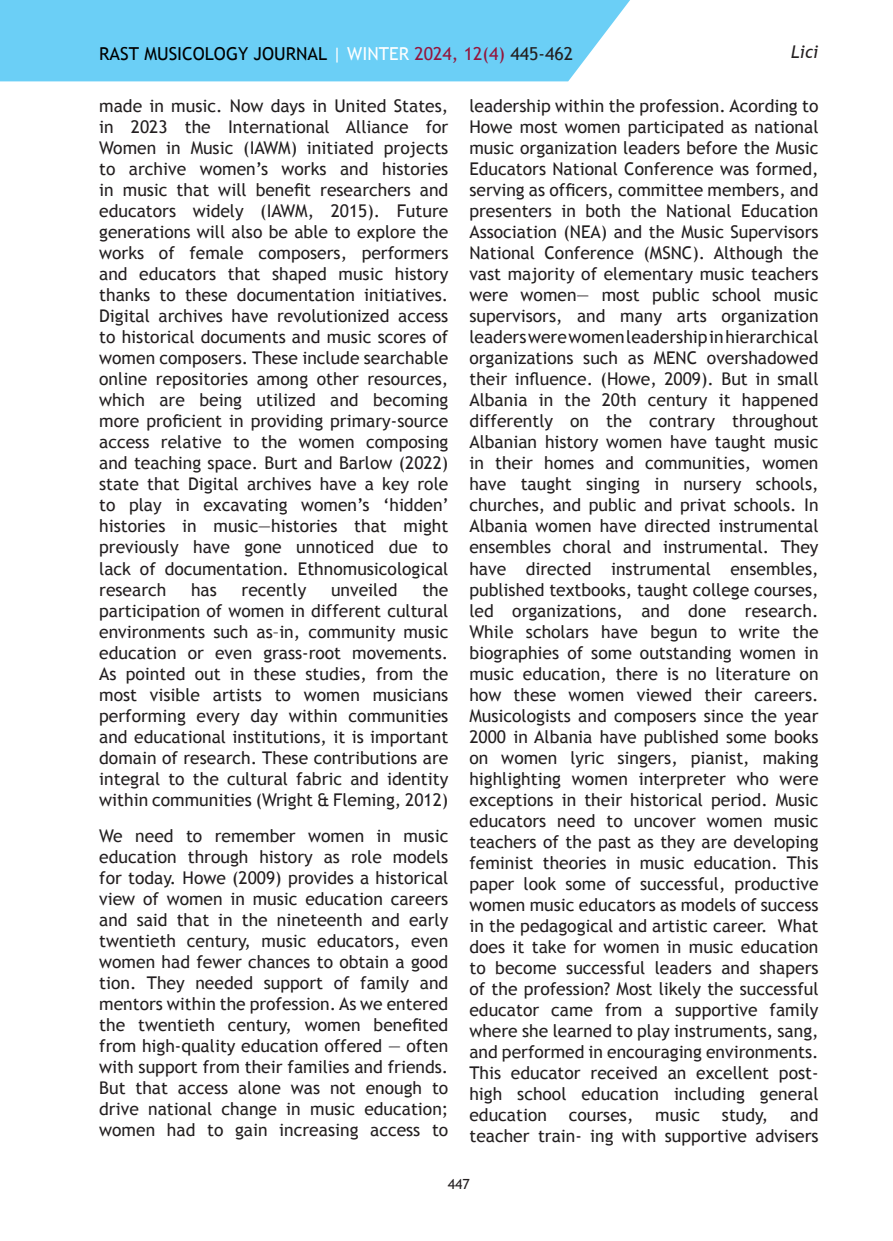
<style>
.page{position:relative;width:893px;height:1241px;background:#fff}
.page>*{position:absolute;margin:0;border:0;box-sizing:border-box;transform-origin:0 0}
.t1{font:17.85px "Trebuchet MS";color:#000}
.Metin_-_Gövde{font:17.5px/21px "Trebuchet MS";color:#231f20;text-align:justify}
.t2{font:italic 17.5px "Trebuchet MS";color:#231f20}
.t3{font:14px "Trebuchet MS";color:#231f20}
.s1{color:#fff}
.s2{color:#94163d}
.s3{color:#231f20}
</style>
<div class="page">
<div style="left:0;top:0;width:630px;height:81px;background:#6bcff6"></div>
<p class="t2" style="left:791px;top:41px;width:29px">Lici</p>
<p class="t1" style="left:99px;top:43px;width:475px">RAST MUSICOLOGY JOURNAL <span class="s1">| WINTER</span> <span class="s2">2024, 12(4)</span> <span class="s3">445-462</span></p>
<p class="Metin_-_Gövde" style="left:99px;top:96px;width:351px">made in music. Now days in United States, in 2023 the International Alliance for Women in Music (IAWM) initiated projects to archive women’s works and histories in music that will benefit researchers and educators widely (IAWM, 2015). Future generations will also be able to explore the works of female composers, performers and educators that shaped music history thanks to these documentation initiatives.<br>Digital archives have revolutionized access to historical documents and music scores of women composers. These include searchable online repositories among other resources, which are being utilized and becoming more proficient in providing primary-source access relative to the women composing and teaching space. Burt and Barlow (2022) state that Digital archives have a key role to play in excavating women’s ‘hidden’ histories in music—histories that might previously have gone unnoticed due to lack of documentation. Ethnomusicological research</p>
<p class="Metin_-_Gövde" style="left:469px;top:96px;width:351px">leadership within the profession. Acording to Howe most women participated as national music organization leaders before the Music Educators National Conference was formed, serving as officers, committee members, and presenters in both the National Education Association (NEA) and the Music Supervisors National Conference (MSNC). Although the vast majority of elementary music teachers were women— most public school music supervisors, and many arts organization leaders were women leadership in hierarchical organizations such as MENC overshadowed their influence. (Howe, 2009). But in small Albania in the 20th century it happened differently on the contrary throughout Albanian history women have taught music in their homes and communities, women have taught singing in nursery schools, churches, and public and privat schools. In Albania women have directed instrumental ensembles choral and instrumental. They have directed instrumental ensembles, published textbooks, taught college courses, led organizations, and done research.<br>While scholars have begun to write the biographies of some outstanding women in music education, there is no literature on how these women viewed their careers.<br>Musicologists and composers since the year 2000 in Albania have published some books on women lyric singers, pianist, making highlighting women interpreter who were exceptions in their historical period. Music educators need to uncover women music teachers of the past as they are developing feminist theories in music education. This paper look some of successful, productive women music educators as models of success in the pedagogical and artistic career. What does it take for women in music education to become successful leaders and shapers of the profession? Most likely the successful educator came from a supportive family where she learned to play instruments, sang, and performed in encouraging environments.<br>This educator received an excellent post&shy;high school education including general education</p>
<p class="Metin_-_Gövde" style="left:99px;top:579px;width:351px;text-indent:323px">the participation of women in different cultural environments such as–in, community music education or even grass-root movements.<br>As pointed out in these studies, from the most visible artists to women musicians performing every day within communities and educational institutions, it is important domain of research. These contributions are integral to the cultural fabric and identity within communities (Wright &amp; Fleming, 2012)</p>
<p class="Metin_-_Gövde" style="left:99px;top:825px;width:351px">We need to remember women in music education through history as role models for today. Howe (2009) provides a historical view of women in music education careers and said that in the nineteenth and early twentieth century, music educators, even women had fewer chances to obtain a good tion. They needed support of family and mentors within the profession. As we entered the twentieth century, women benefited from high-quality education offered — often with support from their families and friends.<br>But that access alone was not enough to drive national change in music education; women had to gain increasing access to</p>
<p class="Metin_-_Gövde" style="left:191px;top:579px;width:27px">has</p>
<p class="Metin_-_Gövde" style="left:242px;top:579px;width:66px">recently</p>
<p class="Metin_-_Gövde" style="left:331px;top:579px;width:68px">unveiled</p>
<p class="Metin_-_Gövde" style="left:469px;top:1104px;width:351px;text-align:right">courses, music study, and<br>teacher train- ing with supportive advisers</p>
<p class="t3" style="left:448px;top:1175px;width:24px">447</p>
</div>
